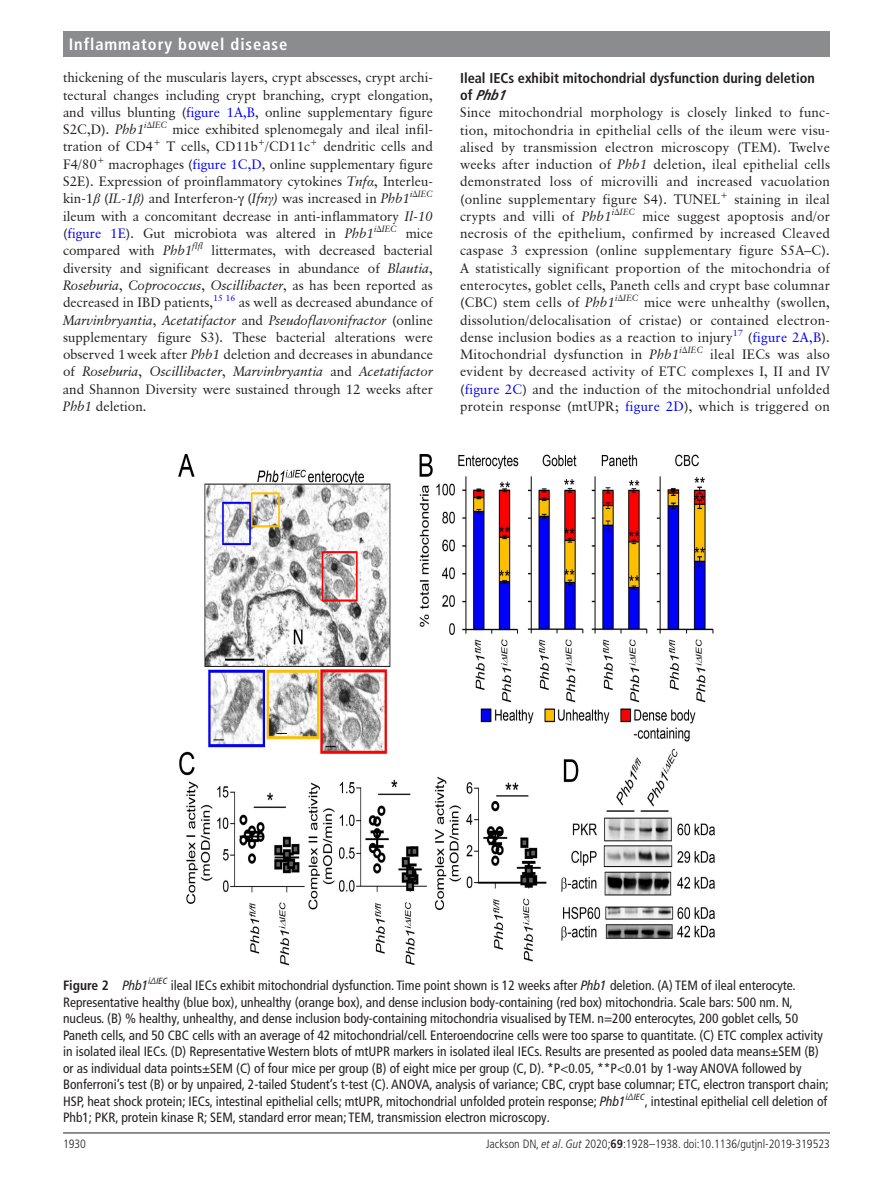
<style>
.page{position:relative;width:893px;height:1191px;background:#fff}
.page>*{position:absolute;margin:0;border:0;box-sizing:border-box;transform-origin:0 0}
.t1{font:700 condensed 16.5px "Frutiger LT Pro";letter-spacing:.055em;color:#fff}
.t2{font:700 condensed 14.25px/17.2px "Frutiger LT Pro";color:#231f20}
.t3{font:13.5px/17.2px "Classical Garamond BT";letter-spacing:.015em;color:#231f20;text-align:justify}
.t4{font:condensed 13.5px/16.5px "Frutiger LT Pro";color:#231f20}
.t5{font:700 condensed 13.5px "Frutiger LT Pro";color:#231f20}
.t6{font:300 condensed 12px "Frutiger LT Pro";color:#231f20}
.t7{font:italic condensed 9px "Frutiger LT Pro";color:#231f20}
.t8{font:italic 9px "Classical Garamond BT";letter-spacing:.015em;color:#231f20}
.s1{color:#00f}
.s2{font-style:italic}
.s3{font-family:"Times New Roman";font-style:italic}
.s4{font-weight:400;font-style:italic}
.s5{font-weight:700}
</style>
<div class="page">
<hr style="left:63px;top:1132px;width:767px;height:1px;background:#231f20">
<div style="left:63px;top:31px;width:767px;height:25px;background:#8a8c8e"></div>
<img style="left:178px;top:454px;width:537px;height:512px">
<p class="t1" style="left:69px;top:34px;width:220px">Inflammatory bowel disease</p>
<p class="t3" style="left:63px;top:69px;width:371px">thickening of the muscularis layers, crypt abscesses, crypt archi&shy;tectural changes including crypt branching, crypt elongation, and villus blunting (<span class="s1">figure 1A,B</span>, online supplementary figure S2C,D). <span class="s2">Phb1</span><sup>iΔIEC</sup> mice exhibited splenomegaly and ileal infil&shy;tration of CD4<sup>+</sup> T cells, CD11b<sup>+</sup>/CD11c<sup>+</sup> dendritic cells and F4/80<sup>+</sup> macrophages (<span class="s1">figure 1C,D</span>, online supplementary figure S2E). Expression of proinflammatory cytokines <span class="s2">Tnf</span><span class="s3">α</span>, Interleu&shy;kin-1<span class="s3">β</span> (<span class="s2">IL-1</span><span class="s3">β</span><span class="s2">)</span> and Interferon- (<span class="s2">Ifn</span><span class="s3">γ</span><span class="s2">)</span> was increased in <span class="s2">Phb1</span><sup>iΔIEC </sup>ileum with a concomitant decrease in anti-inflammatory <span class="s2">Il-10 </span>(<span class="s1">figure 1E</span>). Gut microbiota was altered in <span class="s2">Phb1</span><sup>iΔIEC</sup> mice compared with <span class="s2">Phb1</span><sup>flfl</sup> littermates, with decreased bacterial diversity and significant decreases in abundance of <span class="s2">Blautia</span>, <span class="s2">Roseburia</span>, <span class="s2">Coprococcus</span>, <span class="s2">Oscillibacter</span>, as has been reported as decreased in IBD patients,<sup>15</sup> <sup>16</sup> as well as decreased abundance of <span class="s2">Marvinbryantia</span>, <span class="s2">Acetatifactor</span> and <span class="s2">Pseudoflavonifractor</span> (online supplementary figure S3). These bacterial alterations were observed 1week after <span class="s2">Phb1</span> deletion and decreases in abundance of <span class="s2">Roseburia</span>, <span class="s2">Oscillibacter</span>, <span class="s2">Marvinbryantia</span> and <span class="s2">Acetatifactor </span>and Shannon Diversity were sustained through 12 weeks after <span class="s2">Phb1</span> deletion.</p>
<p class="t2" style="left:460px;top:69px;width:356px">Ileal IECs exhibit mitochondrial dysfunction during deletion o f <span class="s2">Phb1</span></p>
<p class="t3" style="left:460px;top:104px;width:371px">Since mitochondrial morphology is closely linked to func&shy;tion, mitochondria in epithelial cells of the ileum were visu&shy;alised by transmission electron microscopy (TEM). Twelve weeks after induction of <span class="s2">Phb1</span> deletion, ileal epithelial cells demonstrated loss of microvilli and increased vacuolation (online supplementary figure S4). TUNEL<sup>+</sup> staining in ileal crypts and villi of <span class="s2">Phb1</span><sup>iΔIEC</sup> mice suggest apoptosis and/or necrosis of the epithelium, confirmed by increased Cleaved caspase 3 expression (online supplementary figure S5A–C).<br>A statistically significant proportion of the mitochondria of enterocytes, goblet cells, Paneth cells and crypt base columnar (CBC) stem cells of <span class="s2">Phb1</span><sup>iΔIEC</sup> mice were unhealthy (swollen, dissolution/delocalisation of cristae) or contained electron&shy;dense inclusion bodies as a reaction to injury<sup>17</sup> (<span class="s1">figure 2A,B</span>).<br>Mitochondrial dysfunction in <span class="s2">Phb1</span></p>
<p class="t8" style="left:680px;top:344px;width:25px">iΔIEC</p>
<p class="t3" style="left:460px;top:345px;width:371px;text-indent:250px">ileal IECs was also evident by decreased activity of ETC complexes I, II and IV (<span class="s1">figure 2C</span>) and the induction of the mitochondrial unfolded protein response (mtUPR; <span class="s1">figure 2D</span>), which is triggered on</p>
<p class="t5" style="left:63px;top:977px;width:87px">Figure 2 <span class="s4">Phb1</span></p>
<p class="t7" style="left:148px;top:975px;width:21px">iΔIEC</p>
<p class="t4" style="left:63px;top:977px;width:767px;text-indent:108px">ileal IECs exhibit mitochondrial dysfunction. Time point shown is 12 weeks after <span class="s2">Phb1</span> deletion. (A) TEM of ileal enterocyte.<br>Representative healthy (blue box), unhealthy (orange box), and dense inclusion body-containing (red box) mitochondria. Scale bars: 500 nm. N, nucleus. (B) % healthy, unhealthy, and dense inclusion body-containing mitochondria visualised by TEM. n=200 enterocytes, 200 goblet cells, 50<br>Paneth cells, and 50 CBC cells with an average of 42 mitochondrial/cell. Enteroendocrine cells were too sparse to quantitate. (C) ETC complex activity in isolated ileal IECs. (D) Representative Western blots of mtUPR markers in isolated ileal IECs. Results are presented as pooled data means±SEM (B) or as individual data points±SEM (C) of four mice per group (B) of eight mice per group (C, D). *P&lt;0.05, **P&lt;0.01 by 1-way ANOVA followed by Bonferroni’s test (B) or by unpaired, 2-tailed Student’s t-test (C). ANOVA, analysis of variance; CBC, crypt base columnar; ETC, electron transport chain; HSP, heat shock protein; IECs, intestinal epithelial cells; mtUPR, mitochondrial unfolded protein response; <span class="s2">Phb1</span><sup>iΔIEC</sup>, intestinal epithelial cell deletion of Phb1; PKR, protein kinase R; SEM, standard error mean; TEM, transmission electron microscopy.</p>
<p class="t6" style="left:63px;top:1136px;width:25px">1930</p>
<p class="t6" style="left:486px;top:1136px;width:345px">Jackson DN, <span class="s2">et al</span>. <span class="s2">Gut</span> 2020;<span class="s5">69</span>:1928–1938. doi:10.1136/gutjnl-2019-319523</p>
</div>
